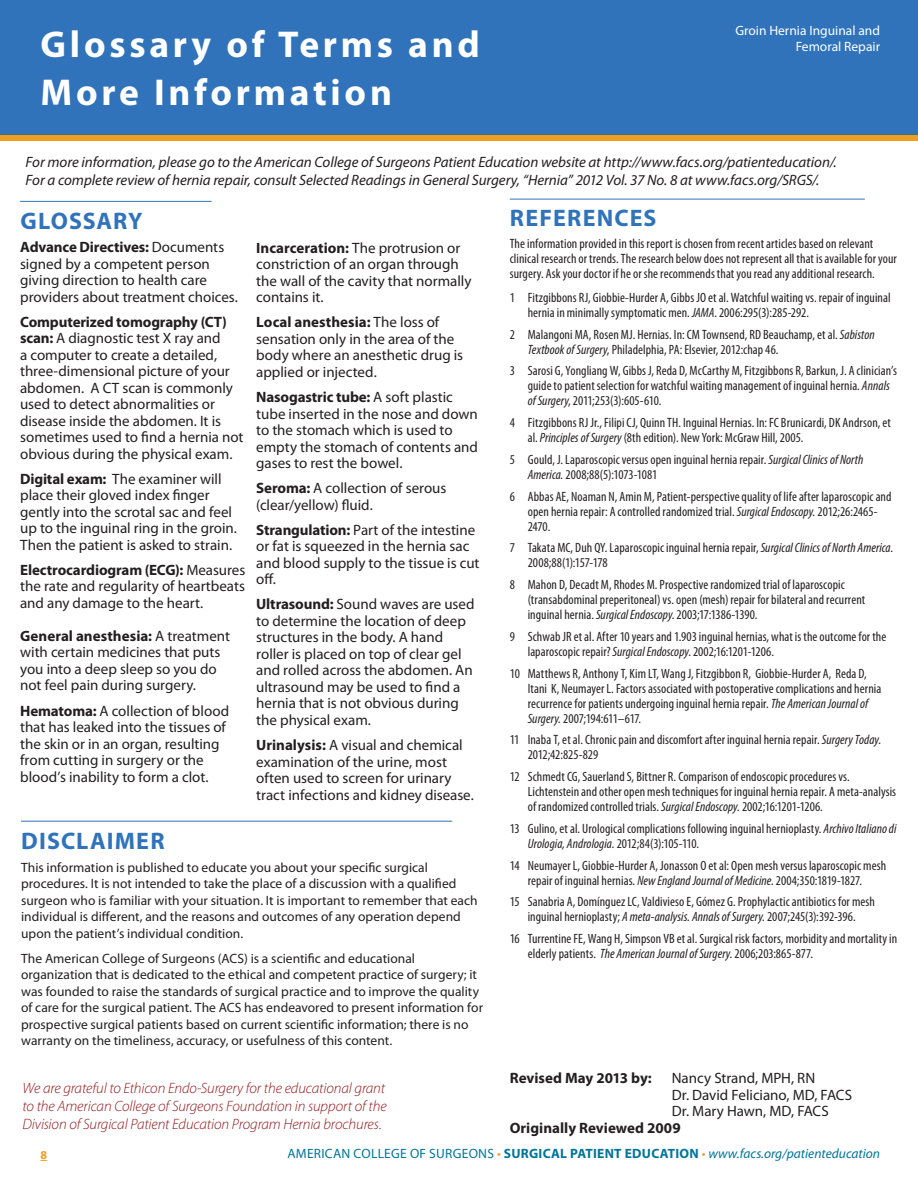
<style>
.page{position:relative;width:918px;height:1188px;background:#fff}
.page>*{position:absolute;margin:0;border:0;box-sizing:border-box;transform-origin:0 0}
.t1{font:700 37.5px/48px "Myriad Pro";letter-spacing:.1em;color:#fff}
.t2{font:700 24px "Myriad Pro";letter-spacing:.045em;color:#3073ba}
.t3{font:15px/16.5px "Myriad Pro";letter-spacing:-.005em;color:#231f20}
.t4{font:italic 15px/18px "Myriad Pro";letter-spacing:-.005em;color:#231f20}
.t5{font:italic 300 15px/18px "Myriad Pro";letter-spacing:-.01em;color:#8e171a;text-align:justify}
.t6{font:700 15px "Myriad Pro";color:#231f20}
.t7{font:condensed 13.5px/15px "Myriad Pro";letter-spacing:.005em;color:#231f20}
.t8{font:13.5px/16.5px "Myriad Pro";color:#231f20}
.t9{font:italic 13.5px "Myriad Pro";color:#007598}
.t10{font:13.5px/16.2px "Myriad Pro";color:#fff;text-align:right}
.t11{font:700 12px "Myriad Pro";color:#f09d24}
.s1{font-weight:700}
.s2{font-style:italic}
.s3{font-style:normal}
.s4{font-style:normal;color:#f09d24}
.s5{font-weight:700;font-style:normal}
</style>
<div class="page">
<hr style="left:20px;top:201px;width:192px;height:1px;background:#3073ba">
<div style="left:0;top:0;width:918px;height:135px;background:#3073ba"></div>
<div style="left:0;top:135px;width:918px;height:6px;background:#f09d24"></div>
<hr style="left:21px;top:821px;width:431px;height:1px;background:#3073ba">
<hr style="left:510px;top:199px;width:355px;height:1px;background:#3073ba">
<p class="t1" style="left:40px;top:20px;width:441px">Glossary of Terms and<br>More Information</p>
<p class="t10" style="left:735px;top:22px;width:146px">Groin Hernia Inguinal and<br>Femoral Repair</p>
<p class="t4" style="left:26px;top:152px;width:813px">For more information, please go to the American College of Surgeons Patient Education website at http://www.facs.org/patienteducation/.<br>For a complete review of hernia repair, consult Selected Readings in General Surgery, “Hernia” 2012 Vol. 37 No. 8 at www.facs.org/SRGS/.</p>
<p class="t2" style="left:20px;top:205px;width:124px">GLOSSARY</p>
<p class="t3" style="left:20px;top:238px;width:219px"><span class="s1">Advance Directives:</span> Documents signed by a competent person giving direction to health care providers about treatment choices.</p>
<p class="t3" style="left:20px;top:313px;width:225px"><span class="s1">Computerized tomography (CT) scan:</span> A diagnostic test X ray and<br>a computer to create a detailed, three-dimensional picture of your abdomen. A CT scan is commonly used to detect abnormalities or disease inside the abdomen. It is sometimes used to find a hernia not obvious during the physical exam.</p>
<p class="t3" style="left:20px;top:470px;width:218px"><span class="s1">Digital exam:</span> The examiner will place their gloved index finger gently into the scrotal sac and feel up to the inguinal ring in the groin.<br>Then the patient is asked to strain.</p>
<p class="t3" style="left:20px;top:561px;width:227px;text-align:justify"><span class="s1">Electrocardiogram (ECG):</span> Measures the rate and regularity of heartbeats and any damage to the heart.</p>
<p class="t3" style="left:20px;top:627px;width:211px"><span class="s1">General anesthesia:</span> A treatment with certain medicines that puts you into a deep sleep so you do not feel pain during surgery.</p>
<p class="t3" style="left:20px;top:702px;width:211px"><span class="s1">Hematoma:</span> A collection of blood that has leaked into the tissues of the skin or in an organ, resulting from cutting in surgery or the blood’s inability to form a clot.</p>
<p class="t2" style="left:510px;top:203px;width:148px">REFERENCES</p>
<p class="t7" style="left:510px;top:236px;width:389px">The information provided in this report is chosen from recent articles based on relevant clinical research or trends. The research below does not represent all that is available for your surgery. Ask your doctor if he or she recommends that you read any additional research.</p>
<p class="t7" style="left:528px;top:290px;width:364px;text-indent:-18px">1 Fitzgibbons RJ, Giobbie-Hurder A, Gibbs JO et al. Watchful waiting vs. repair of inguinal hernia in minimally symptomatic men. <span class="s2">JAMA</span>. 2006:295(3):285-292.</p>
<p class="t7" style="left:528px;top:326px;width:348px;text-indent:-18px">2 Malangoni MA, Rosen MJ. Hernias. In: CM Townsend, RD Beauchamp, et al. <span class="s2">Sabiston<br>Textbook of Surgery</span>, Philadelphia, PA: Elsevier, 2012:chap 46.</p>
<p class="t7" style="left:528px;top:363px;width:371px;text-indent:-18px">3 Sarosi G, Yongliang W, Gibbs J, Reda D, McCarthy M, Fitzgibbons R, Barkun, J. A clinician’s guide to patient selection for watchful waiting management of inguinal hernia. <span class="s2">Annals of Surgery</span>, 2011;253(3):605-610.</p>
<p class="t7" style="left:528px;top:415px;width:365px;text-indent:-18px">4 Fitzgibbons RJ Jr., Filipi CJ, Quinn TH. Inguinal Hernias. In: FC Brunicardi, DK Andrson, et al. <span class="s2">Principles of Surgery</span> (8th edition). New York: McGraw Hill, 2005.</p>
<p class="t7" style="left:528px;top:452px;width:337px;text-indent:-18px">5 Gould, J. Laparoscopic versus open inguinal hernia repair. <span class="s2">Surgical Clinics of North<br>America.</span> 2008;88(5):1073-1081</p>
<p class="t7" style="left:528px;top:488px;width:365px;text-indent:-18px">6 Abbas AE, Noaman N, Amin M, Patient-perspective quality of life after laparoscopic and open hernia repair: A controlled randomized trial. <span class="s2">Surgical Endoscopy.</span> 2012;26:2465-<br>2470.</p>
<p class="t7" style="left:528px;top:540px;width:367px;text-indent:-18px">7 Takata MC, Duh QY. Laparoscopic inguinal hernia repair, <span class="s2">Surgical Clinics of North America</span>.<br>2008;88(1):157-178</p>
<p class="t7" style="left:528px;top:577px;width:339px;text-indent:-18px">8 Mahon D, Decadt M, Rhodes M. Prospective randomized trial of laparoscopic (transabdominal preperitoneal) vs. open (mesh) repair for bilateral and recurrent inguinal hernia. <span class="s2">Surgical Endoscopy</span>. 2003;17:1386-1390.</p>
<p class="t7" style="left:528px;top:629px;width:360px;text-indent:-18px">9 Schwab JR et al. After 10 years and 1.903 inguinal hernias, what is the outcome for the laparoscopic repair? <span class="s2">Surgical Endoscopy</span>. 2002;16:1201-1206.</p>
<p class="t7" style="left:528px;top:665px;width:355px;text-indent:-18px">10 Matthews R, Anthony T, Kim LT, Wang J, Fitzgibbon R, Giobbie-Hurder A, Reda D, Itani K, Neumayer L. Factors associated with postoperative complications and hernia recurrence for patients undergoing inguinal hernia repair. <span class="s2">The American Journal of Surgery.</span> 2007;194:611–617.</p>
<p class="t7" style="left:528px;top:732px;width:355px;text-indent:-18px">11 Inaba T, et al. Chronic pain and discomfort after inguinal hernia repair. <span class="s2">Surgery Today.<br></span>2012;42:825-829</p>
<p class="t7" style="left:528px;top:769px;width:370px;text-indent:-18px">12 Schmedt CG, Sauerland S, Bittner R. Comparison of endoscopic procedures vs.<br>Lichtenstein and other open mesh techniques for inguinal hernia repair. A meta-analysis of randomized controlled trials. <span class="s2">Surgical Endoscopy.</span> 2002;16:1201-1206.</p>
<p class="t7" style="left:528px;top:821px;width:370px;text-indent:-18px">13 Gulino, et al. Urological complications following inguinal hernioplasty. <span class="s2">Archivo Italiano di<br>Urologia, Andrologia.</span> 2012;84(3):105-110.</p>
<p class="t7" style="left:510px;top:857px;width:378px;text-align:center">14 Neumayer L, Giobbie-Hurder A, Jonasson O et al: Open mesh versus laparoscopic mesh repair of inguinal hernias. <span class="s2">New England Journal of Medicine.</span> 2004;350:1819-1827.</p>
<p class="t7" style="left:510px;top:894px;width:367px;text-align:center">15 Sanabria A, Domínguez LC, Valdivieso E, Gómez G. Prophylactic antibiotics for mesh inguinal hernioplasty; <span class="s2">A meta-analysis. Annals of Surgery.</span> 2007;245(3):392-396.</p>
<p class="t7" style="left:528px;top:931px;width:371px;text-indent:-18px">16 Turrentine FE, Wang H, Simpson VB et al. Surgical risk factors, morbidity and mortality in elderly patients. <span class="s2">The American Journal of Surgery.</span> 2006;203:865-877.</p>
<p class="t3" style="left:256px;top:239px;width:217px"><span class="s1">Incarceration:</span> The protrusion or constriction of an organ through the wall of the cavity that normally contains it.</p>
<p class="t3" style="left:256px;top:314px;width:208px"><span class="s1">Local anesthesia:</span> The loss of sensation only in the area of the body where an anesthetic drug is applied or injected.</p>
<p class="t3" style="left:256px;top:389px;width:223px"><span class="s1">Nasogastric tube:</span> A soft plastic tube inserted in the nose and down to the stomach which is used to empty the stomach of contents and gases to rest the bowel.</p>
<p class="t3" style="left:256px;top:480px;width:192px"><span class="s1">Seroma:</span> A collection of serous (clear/yellow) fluid.</p>
<p class="t3" style="left:256px;top:521px;width:225px"><span class="s1">Strangulation:</span> Part of the intestine or fat is squeezed in the hernia sac and blood supply to the tissue is cut off.</p>
<p class="t3" style="left:256px;top:596px;width:220px"><span class="s1">Ultrasound:</span> Sound waves are used to determine the location of deep structures in the body. A hand roller is placed on top of clear gel and rolled across the abdomen. An ultrasound may be used to find a hernia that is not obvious during the physical exam.</p>
<p class="t3" style="left:256px;top:737px;width:219px"><span class="s1">Urinalysis:</span> A visual and chemical examination of the urine, most often used to screen for urinary tract infections and kidney disease.</p>
<p class="t2" style="left:21px;top:825px;width:145px">DISCLAIMER</p>
<p class="t8" style="left:21px;top:859px;width:458px">This information is published to educate you about your specific surgical procedures. It is not intended to take the place of a discussion with a qualified surgeon who is familiar with your situation. It is important to remember that each individual is different, and the reasons and outcomes of any operation depend upon the patient’s individual condition.</p>
<p class="t8" style="left:21px;top:950px;width:464px">The American College of Surgeons (ACS) is a scientific and educational organization that is dedicated to the ethical and competent practice of surgery; it was founded to raise the standards of surgical practice and to improve the quality of care for the surgical patient. The ACS has endeavored to present information for prospective surgical patients based on current scientific information; there is no warranty on the timeliness, accuracy, or usefulness of this content.</p>
<p class="t6" style="left:510px;top:1068px;width:144px">Revised May 2013 by:</p>
<p class="t3" style="left:672px;top:1070px;width:145px">Nancy Strand, MPH, RN</p>
<p class="t3" style="left:672px;top:1086px;width:182px">Dr. David Feliciano, MD, FACS</p>
<p class="t3" style="left:672px;top:1103px;width:159px">Dr. Mary Hawn, MD, FACS</p>
<p class="t6" style="left:510px;top:1118px;width:172px">Originally Reviewed 2009</p>
<p class="t5" style="left:22px;top:1079px;width:366px">We are grateful to Ethicon Endo-Surgery for the educational grant to the American College of Surgeons Foundation in support of the Division of Surgical Patient Education Program Hernia brochures.</p>
<p class="t11" style="left:40px;top:1147px;width:8px">8</p>
<p class="t9" style="left:287px;top:1145px;width:594px"><span class="s3">AMERICAN COLLEGE OF SURGEONS</span> <span class="s4">•</span> <span class="s5">SURGICAL PATIENT EDUCATION</span> <span class="s4">•</span> www.facs.org/patienteducation</p>
</div>
